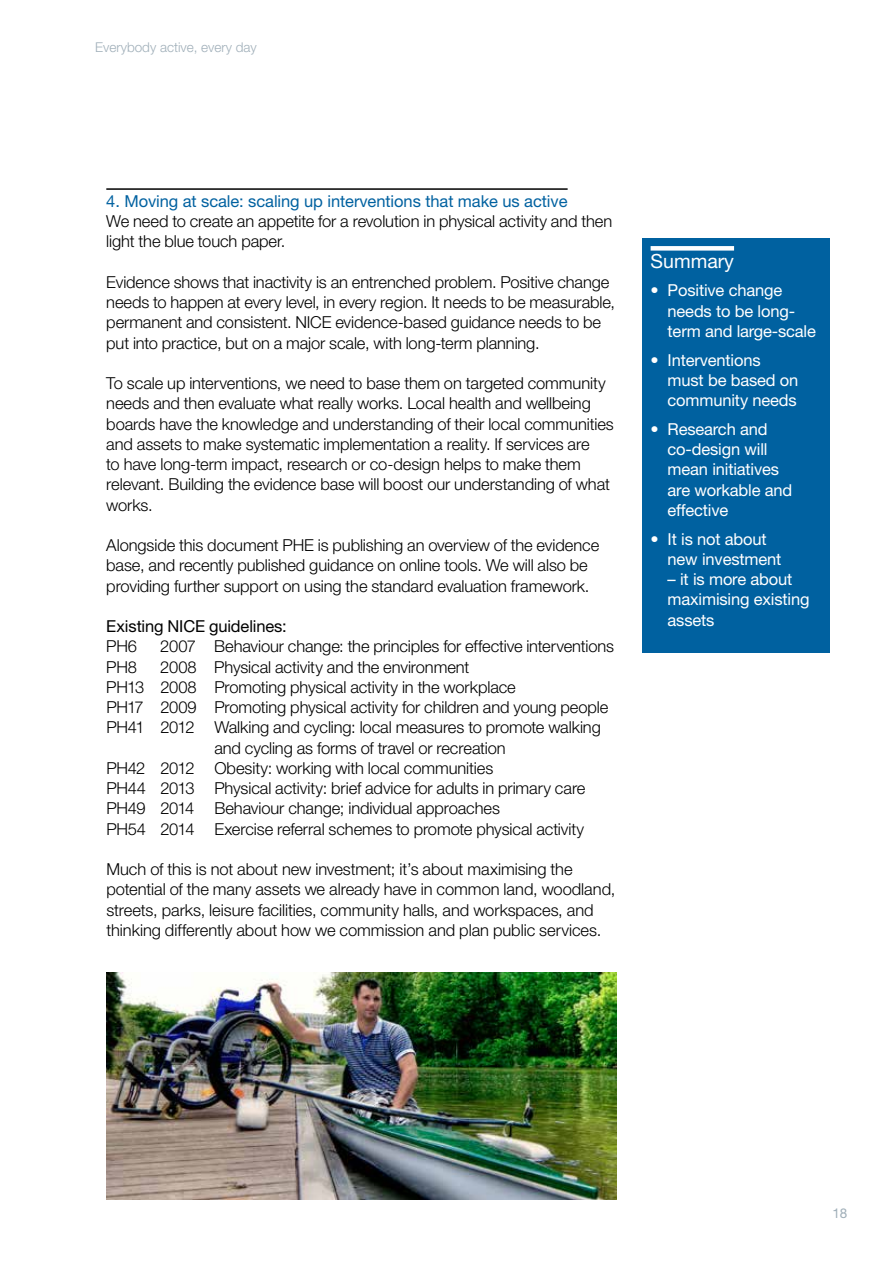
<style>
.page{position:relative;width:893px;height:1263px;background:#fff}
.page>*{position:absolute;margin:0;border:0;box-sizing:border-box;transform-origin:0 0}
.t1{font:19.5px "Helvetica Neue LT Std";color:#fff}
.t2{font:300 16.5px/20.2px "Helvetica Neue LT Std";letter-spacing:-.005em;color:#000}
.t3{font:16.5px/20.2px "Helvetica Neue LT Std";letter-spacing:-.01em;color:#fff}
.t4{font:16.5px "Helvetica Neue LT Std";letter-spacing:-.005em;color:#0061a0}
.t5{font:16.5px "Helvetica Neue LT Std";letter-spacing:-.01em;color:#000}
.t6{font:300 13.5px "Helvetica Neue LT Std";color:#a0afb9}
.t7{font:13.5px "Helvetica Neue LT Std";color:#a0afb9}
</style>
<div class="page">
<hr style="left:106px;top:188px;width:462px;height:2px;background:#000">
<div style="left:642px;top:238px;width:187px;height:414px;background:#0061a0"></div>
<div style="left:651px;top:246px;width:83px;height:5px;background:#fff"></div>
<img style="left:106px;top:972px;width:511px;height:227px">
<p class="t6" style="left:95px;top:39px;width:163px">Everybody active, every day</p>
<p class="t4" style="left:106px;top:191px;width:463px">4. Moving at scale: scaling up interventions that make us active</p>
<p class="t2" style="left:106px;top:211px;width:507px">We need to create an appetite for a revolution in physical activity and then light the blue touch paper.</p>
<p class="t2" style="left:106px;top:271px;width:510px">Evidence shows that inactivity is an entrenched problem. Positive change needs to happen at every level, in every region. It needs to be measurable, permanent and consistent. NICE evidence-based guidance needs to be put into practice, but on a major scale, with long-term planning.</p>
<p class="t2" style="left:106px;top:373px;width:509px">To scale up interventions, we need to base them on targeted community needs and then evaluate what really works. Local health and wellbeing boards have the knowledge and understanding of their local communities and assets to make systematic implementation a reality. If services are<br>to have long-term impact, research or co-design helps to make them relevant. Building the evidence base will boost our understanding of what works.</p>
<p class="t2" style="left:106px;top:535px;width:494px">Alongside this document PHE is publishing an overview of the evidence base, and recently published guidance on online tools. We will also be providing further support on using the standard evaluation framework.</p>
<p class="t5" style="left:106px;top:616px;width:182px">Existing NICE guidelines:</p>
<p class="t2" style="left:106px;top:636px;width:32px">PH6</p>
<p class="t2" style="left:160px;top:636px;width:455px">2007 Behaviour change: the principles for effective interventions</p>
<p class="t2" style="left:106px;top:656px;width:32px">PH8</p>
<p class="t2" style="left:160px;top:656px;width:311px">2008 Physical activity and the environment</p>
<p class="t2" style="left:106px;top:676px;width:411px">PH13 2008 Promoting physical activity in the workplace</p>
<p class="t2" style="left:106px;top:697px;width:503px">PH17 2009 Promoting physical activity for children and young people</p>
<p class="t2" style="left:106px;top:717px;width:496px">PH41 2012 Walking and cycling: local measures to promote walking</p>
<p class="t2" style="left:214px;top:737px;width:293px">and cycling as forms of travel or recreation</p>
<p class="t2" style="left:106px;top:757px;width:388px">PH42 2012 Obesity: working with local communities</p>
<p class="t2" style="left:106px;top:778px;width:481px">PH44 2013 Physical activity: brief advice for adults in primary care</p>
<p class="t2" style="left:106px;top:798px;width:395px">PH49 2014 Behaviour change; individual approaches</p>
<p class="t2" style="left:106px;top:818px;width:479px">PH54 2014 Exercise referral schemes to promote physical activity</p>
<p class="t2" style="left:106px;top:859px;width:510px">Much of this is not about new investment; it’s about maximising the potential of the many assets we already have in common land, woodland, streets, parks, leisure facilities, community halls, and workspaces, and thinking differently about how we commission and plan public services.</p>
<p class="t1" style="left:651px;top:249px;width:85px">Summary</p>
<p class="t3" style="left:668px;top:280px;width:150px;text-indent:-17px">• Positive change needs to be long&shy;term and large-scale</p>
<p class="t3" style="left:668px;top:349px;width:132px;text-indent:-17px">• Interventions must be based on community needs</p>
<p class="t3" style="left:668px;top:419px;width:126px;text-indent:-17px">• Research and co-design will mean initiatives are workable and effective</p>
<p class="t3" style="left:668px;top:528px;width:115px;text-indent:-17px">• It is not about new investment</p>
<p class="t3" style="left:668px;top:569px;width:143px">– it is more about maximising existing assets</p>
<p class="t7" style="left:832px;top:1205px;width:17px">18</p>
</div>
